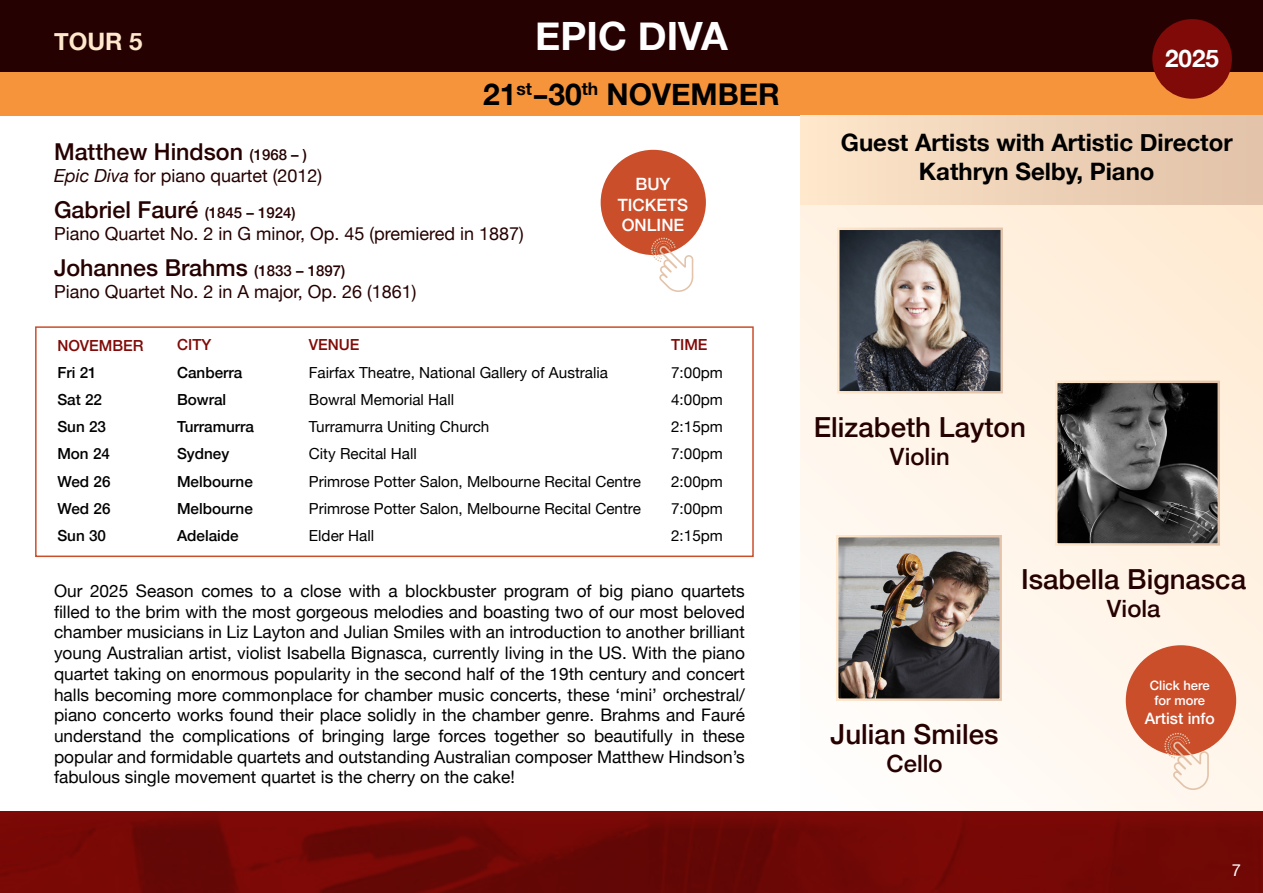
<style>
.page{position:relative;width:1263px;height:893px;background:#fff}
.page>*{position:absolute;margin:0;border:0;box-sizing:border-box;transform-origin:0 0}
.t1{font:700 39px "Helvetica Neue";color:#fff}
.t2{font:700 30px "Helvetica Neue";color:#000}
.t3{font:500 27.6px "Helvetica Neue";color:#260101}
.t4{font:700 24.15px "Helvetica Neue";color:#fff}
.t5{font:700 24px/28.8px "Helvetica Neue";color:#000;text-align:center}
.t6{font:700 24px "Helvetica Neue";color:#ffe8cc}
.t7{font:500 23.85px "Helvetica Neue";color:#260101}
.t8{font:500 23.25px "Helvetica Neue";color:#260101}
.t9{font:18px "Helvetica Neue";color:#260101}
.t10{font:17.25px/20.7px "Helvetica Neue";color:#000;text-align:justify}
.t11{font:500 16.95px/20.4px "Helvetica Neue";color:#fff;text-align:center}
.t12{font:16.5px "Helvetica Neue";color:#fff}
.t13{font:500 15.75px "Helvetica Neue";color:#fff}
.t14{font:15.3px/27.3px "Helvetica Neue";color:#000}
.t15{font:500 15.3px/27.3px "Helvetica Neue";color:#000}
.t16{font:500 15.3px "Helvetica Neue";color:#7f0a07}
.t17{font:500 13.05px/15.6px "Helvetica Neue";color:#fff;text-align:center}
.s1{font-size:15px}
.s2{font-style:italic}
</style>
<div class="page">
<div style="left:35px;top:326px;width:719px;height:231px;background:#fff;border:2px solid #cb4e2b"></div>
<svg style="left:800px;top:204px;width:463px;height:607px;fill:#fff4e8"></svg>
<div style="left:0;top:71px;width:1263px;height:44px;background:#f6943b"></div>
<div style="left:0;top:0;width:1263px;height:71px;background:#260101"></div>
<div style="left:601px;top:150px;width:105px;height:105px;background:#cb4e2b;border-radius:50%"></div>
<svg style="left:651px;top:238px;width:42px;height:54px"></svg>
<img style="left:0;top:811px;width:1263px;height:82px">
<div style="left:800px;top:115px;width:463px;height:89px;background:linear-gradient(to right,#fde6ca,#e0c1a7)"></div>
<div style="left:1152px;top:19px;width:80px;height:80px;background:#7f0a07;border-radius:50%"></div>
<div style="left:1126px;top:645px;width:110px;height:111px;background:#cb4e2b;border-radius:50%"></div>
<svg style="left:1164px;top:733px;width:45px;height:57px"></svg>
<img style="left:1058px;top:384px;width:159px;height:159px">
<div style="left:1055px;top:381px;width:165px;height:165px;border:2px solid #fff"></div>
<img style="left:840px;top:231px;width:160px;height:159px">
<div style="left:837px;top:228px;width:166px;height:165px;border:2px solid #fff"></div>
<img style="left:839px;top:538px;width:160px;height:160px">
<div style="left:836px;top:535px;width:166px;height:166px;border:2px solid #fff"></div>
<h3 class="t6" style="left:54px;top:23px;width:90px">TOUR 5</h3>
<h1 class="t1" style="left:535px;top:5px;width:194px">EPIC DIVA</h1>
<h2 class="t2" style="left:483px;top:71px;width:298px">21<sup>st</sup>-30<sup>th</sup> NOVEMBER</h2>
<h3 class="t8" style="left:54px;top:133px;width:255px">Matthew Hindson <span class="s1">(1968 – )</span></h3>
<p class="t9" style="left:54px;top:162px;width:270px"><span class="s2">Epic Diva</span> for piano quartet (2012)</p>
<h3 class="t8" style="left:54px;top:191px;width:243px">Gabriel Fauré <span class="s1">(1845 – 1924)</span></h3>
<p class="t9" style="left:54px;top:220px;width:471px">Piano Quartet No. 2 in G minor, Op. 45 (premiered in 1887)</p>
<h3 class="t8" style="left:54px;top:249px;width:293px">Johannes Brahms <span class="s1">(1833 – 1897)</span></h3>
<p class="t9" style="left:54px;top:278px;width:364px">Piano Quartet No. 2 in A major, Op. 26 (1861)</p>
<p class="t11" style="left:618px;top:173px;width:72px">BUY<br>TICKETS<br>ONLINE</p>
<p class="t16" style="left:57px;top:333px;width:88px">NOVEMBER</p>
<p class="t15" style="left:57px;top:357px;width:55px">Fri 21<br>Sat 22<br>Sun 23<br>Mon 24<br>Wed 26<br>Wed 26<br>Sun 30</p>
<p class="t16" style="left:177px;top:333px;width:36px">CITY</p>
<p class="t15" style="left:177px;top:357px;width:78px">Canberra<br>Bowral<br>Turramurra<br>Sydney<br>Melbourne<br>Melbourne<br>Adelaide</p>
<p class="t16" style="left:309px;top:333px;width:52px">VENUE</p>
<p class="t14" style="left:309px;top:359px;width:334px">Fairfax Theatre, National Gallery of Australia<br>Bowral Memorial Hall<br>Turramurra Uniting Church<br>City Recital Hall<br>Primrose Potter Salon, Melbourne Recital Centre<br>Primrose Potter Salon, Melbourne Recital Centre<br>Elder Hall</p>
<p class="t16" style="left:671px;top:333px;width:38px">TIME</p>
<p class="t14" style="left:671px;top:359px;width:53px;text-align:justify">7:00pm 4:00pm 2:15pm 7:00pm 2:00pm 7:00pm 2:15pm</p>
<p class="t10" style="left:54px;top:582px;width:692px">Our 2025 Season comes to a close with a blockbuster program of big piano quartets filled to the brim with the most gorgeous melodies and boasting two of our most beloved chamber musicians in Liz Layton and Julian Smiles with an introduction to another brilliant young Australian artist, violist Isabella Bignasca, currently living in the US. With the piano quartet taking on enormous popularity in the second half of the 19th century and concert halls becoming more commonplace for chamber music concerts, these ‘mini’ orchestral/ piano concerto works found their place solidly in the chamber genre. Brahms and Fauré understand the complications of bringing large forces together so beautifully in these popular and formidable quartets and outstanding Australian composer Matthew Hindson’s fabulous single movement quartet is the cherry on the cake!</p>
<h3 class="t4" style="left:1165px;top:40px;width:55px">2025</h3>
<h3 class="t5" style="left:841px;top:129px;width:393px">Guest Artists with Artistic Director<br>Kathryn Selby, Piano</h3>
<h3 class="t3" style="left:814px;top:405px;width:213px">Elizabeth Layton</h3>
<h3 class="t7" style="left:890px;top:437px;width:61px">Violin</h3>
<h3 class="t3" style="left:831px;top:712px;width:169px">Julian Smiles</h3>
<h3 class="t7" style="left:886px;top:744px;width:57px">Cello</h3>
<h3 class="t3" style="left:1021px;top:557px;width:226px">Isabella Bignasca</h3>
<h3 class="t7" style="left:1107px;top:589px;width:55px">Viola</h3>
<p class="t17" style="left:1150px;top:676px;width:61px">Click here for more</p>
<p class="t13" style="left:1145px;top:706px;width:72px">Artist info</p>
<p class="t12" style="left:1232px;top:858px;width:11px">7</p>
</div>
